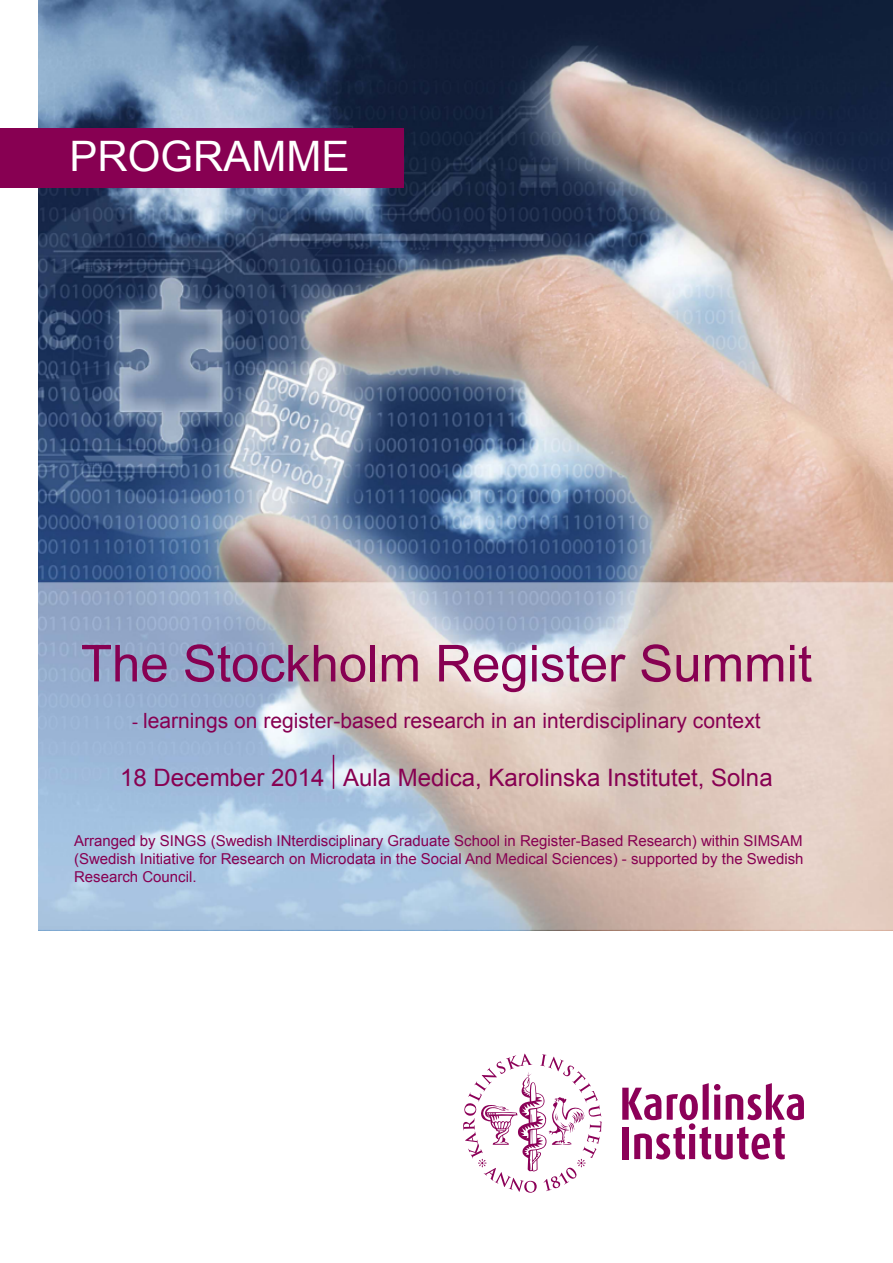
<style>
.page{position:relative;width:893px;height:1263px;background:#fff}
.page>*{position:absolute;margin:0;border:0;box-sizing:border-box;transform-origin:0 0}
.t1{font:51px "Arial";color:#870052}
.t2{font:42px "Arial";color:#fff}
.t3{font:24px "Arial";color:#870052}
.t4{font:21px "Arial";color:#870052}
.t5{font:15px/18px "Arial";color:#870052;text-align:justify}
.s1{font-size:18px}
</style>
<div class="page">
<img style="left:39px;top:0;width:854px;height:930px">
<svg style="left:622px;top:1083px;width:182px;height:76px"></svg>
<svg style="left:463px;top:1054px;width:139px;height:139px"></svg>
<hr style="left:333px;top:755px;width:1px;height:34px;background:#870052">
<div style="left:0;top:128px;width:404px;height:59px;background:#870052"></div>
<h2 class="t2" style="left:69px;top:129px;width:282px">PROGRAMME</h2>
<h1 class="t1" style="left:81px;top:630px;width:733px">The Stockholm Register Summit</h1>
<h3 class="t4" style="left:132px;top:707px;width:630px"><span class="s1">-</span> learnings on register-based research in an interdisciplinary context</h3>
<h3 class="t3" style="left:120px;top:762px;width:654px">18 December 2014 Aula Medica, Karolinska Institutet, Solna</h3>
<p class="t5" style="left:74px;top:832px;width:731px">Arranged by SINGS (Swedish INterdisciplinary Graduate School in Register-Based Research) within SIMSAM (Swedish Initiative for Research on Microdata in the Social And Medical Sciences) - supported by the Swedish Research Council.</p>
</div>
